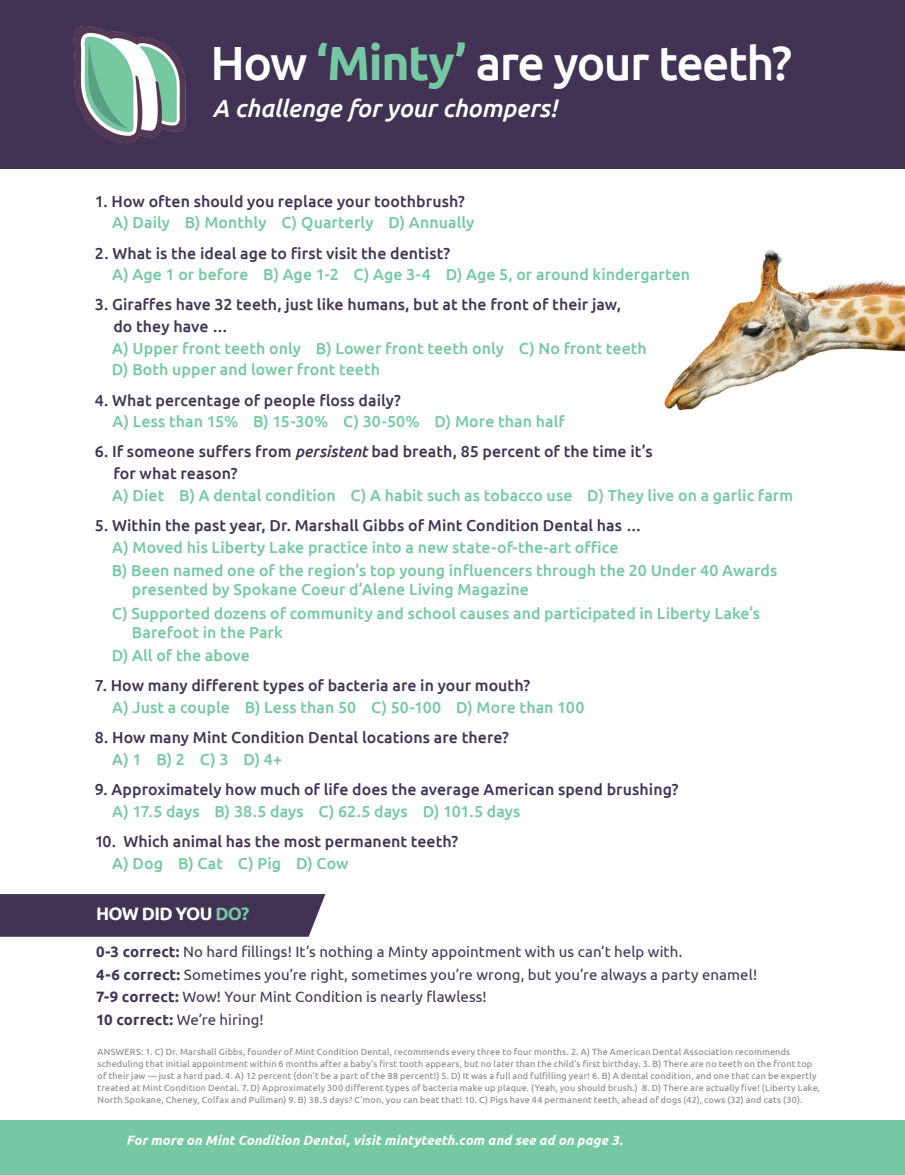
<style>
.page{position:relative;width:905px;height:1175px;background:#fff}
.page>*{position:absolute;margin:0;border:0;box-sizing:border-box;transform-origin:0 0}
.t1{font:500 48px "Ubuntu";letter-spacing:-.035em;color:#fff}
.t2{font:italic 500 24.75px "Ubuntu";letter-spacing:-.005em;color:#fff}
.t3{font:700 18px "Ubuntu";letter-spacing:-.035em;color:#fff}
.t4{font:500 15.9px/23.1px "Ubuntu";letter-spacing:.005em;color:#75c8a2}
.t5{font:500 15.9px/21.6px "Ubuntu";letter-spacing:.005em;color:#423355}
.t6{font:15px/22.5px "Ubuntu";letter-spacing:.01em;color:#423355}
.t7{font:italic 700 13.5px "Ubuntu";letter-spacing:.01em;color:#fff}
.t8{font:9px/12px "Ubuntu";letter-spacing:.025em;color:#808285}
.s1{font-weight:700;color:#75c8a2}
.s2{font-style:italic}
.s3{color:#75c8a2}
.s4{font-weight:700}
</style>
<div class="page">
<div style="left:0;top:0;width:904px;height:168px;background:#423355"></div>
<img style="left:664px;top:249px;width:240px;height:162px">
<div style="left:0;top:894px;width:325px;height:42px;background:#423355"></div>
<img style="left:73px;top:26px;width:113px;height:118px">
<div style="left:0;top:1120px;width:904px;height:54px;background:#75c8a2"></div>
<h1 class="t1" style="left:210px;top:32px;width:583px">How <span class="s1">‘Minty’</span> are your teeth?</h1>
<h2 class="t2" style="left:212px;top:93px;width:346px">A challenge for your chompers!</h2>
<h3 class="t5" style="left:95px;top:190px;width:371px">1. How often should you replace your toothbrush?</h3>
<h3 class="t4" style="left:112px;top:211px;width:364px">A) Daily B) Monthly C) Quarterly D) Annually</h3>
<h3 class="t5" style="left:95px;top:241px;width:357px">2. What is the ideal age to first visit the dentist?</h3>
<h3 class="t4" style="left:112px;top:262px;width:579px">A) Age 1 or before B) Age 1-2 C) Age 3-4 D) Age 5, or around kindergarten</h3>
<h3 class="t5" style="left:113px;top:293px;width:509px;text-indent:-19px">3. Giraffes have 32 teeth, just like humans, but at the front of their jaw, do they have …</h3>
<h3 class="t4" style="left:112px;top:337px;width:536px;line-height:21.8px">A) Upper front teeth only B) Lower front teeth only C) No front teeth<br>D) Both upper and lower front teeth</h3>
<h3 class="t5" style="left:95px;top:388px;width:307px">4. What percentage of people floss daily?</h3>
<h3 class="t4" style="left:112px;top:409px;width:454px">A) Less than 15% B) 15-30% C) 30-50% D) More than half</h3>
<h3 class="t5" style="left:113px;top:440px;width:541px;text-indent:-19px">6. If someone suffers from <span class="s2">persistent</span> bad breath, 85 percent of the time it’s for what reason?</h3>
<h3 class="t4" style="left:112px;top:483px;width:682px">A) Diet B) A dental condition C) A habit such as tobacco use D) They live on a garlic farm</h3>
<h3 class="t5" style="left:95px;top:514px;width:548px">5. Within the past year, Dr. Marshall Gibbs of Mint Condition Dental has …</h3>
<h3 class="t4" style="left:112px;top:535px;width:667px">A) Moved his Liberty Lake practice into a new state-of-the-art office<br>B) Been named one of the region’s top young influencers through the 20 Under 40 Awards</h3>
<h3 class="t4" style="left:112px;top:577px;width:650px;text-indent:20px">presented by Spokane Coeur d’Alene Living Magazine<br>C) Supported dozens of community and school causes and participated in Liberty Lake’s</h3>
<h3 class="t4" style="left:112px;top:620px;width:173px;text-indent:20px">Barefoot in the Park<br>D) All of the above</h3>
<h3 class="t5" style="left:95px;top:674px;width:436px">7. How many different types of bacteria are in your mouth?</h3>
<h3 class="t4" style="left:112px;top:695px;width:474px">A) Just a couple B) Less than 50 C) 50-100 D) More than 100</h3>
<h3 class="t5" style="left:95px;top:726px;width:415px">8. How many Mint Condition Dental locations are there?</h3>
<h3 class="t4" style="left:112px;top:747px;width:171px">A) 1 B) 2 C) 3 D) 4+</h3>
<h3 class="t5" style="left:95px;top:778px;width:585px">9. Approximately how much of life does the average American spend brushing?</h3>
<h3 class="t4" style="left:112px;top:799px;width:409px">A) 17.5 days B) 38.5 days C) 62.5 days D) 101.5 days</h3>
<h3 class="t5" style="left:95px;top:829px;width:365px">10. Which animal has the most permanent teeth?</h3>
<h3 class="t4" style="left:112px;top:850px;width:238px">A) Dog B) Cat C) Pig D) Cow</h3>
<h3 class="t3" style="left:96px;top:902px;width:155px">HOW DID YOU <span class="s3">DO?</span></h3>
<p class="t6" style="left:96px;top:940px;width:662px"><span class="s4">0-3 correct:</span> No hard fillings! It’s nothing a Minty appointment with us can’t help with.<br><span class="s4">4-6 correct:</span> Sometimes you’re right, sometimes you’re wrong, but you’re always a party enamel!<br><span class="s4">7-9 correct:</span> Wow! Your Mint Condition is nearly flawless!<br><span class="s4">10 correct:</span> We’re hiring!</p>
<p class="t8" style="left:98px;top:1045px;width:724px">ANSWERS: 1. C) Dr. Marshall Gibbs, founder of Mint Condition Dental, recommends every three to four months. 2. A) The American Dental Association recommends scheduling that initial appointment within 6 months after a baby’s first tooth appears, but no later than the child’s first birthday. 3. B) There are no teeth on the front top of their jaw — just a hard pad. 4. A) 12 percent (don’t be a part of the 88 percent!) 5. D) It was a full and fulfilling year! 6. B) A dental condition, and one that can be expertly treated at Mint Condition Dental. 7. D) Approximately 300 different types of bacteria make up plaque. (Yeah, you should brush.) 8. D) There are actually five! (Liberty Lake, North Spokane, Cheney, Colfax and Pullman) 9. B) 38.5 days? C’mon, you can beat that! 10. C) Pigs have 44 permanent teeth, ahead of dogs (42), cows (32) and cats (30).</p>
<h3 class="t7" style="left:126px;top:1132px;width:498px">For more on Mint Condition Dental, visit mintyteeth.com and see ad on page 3.</h3>
</div>
